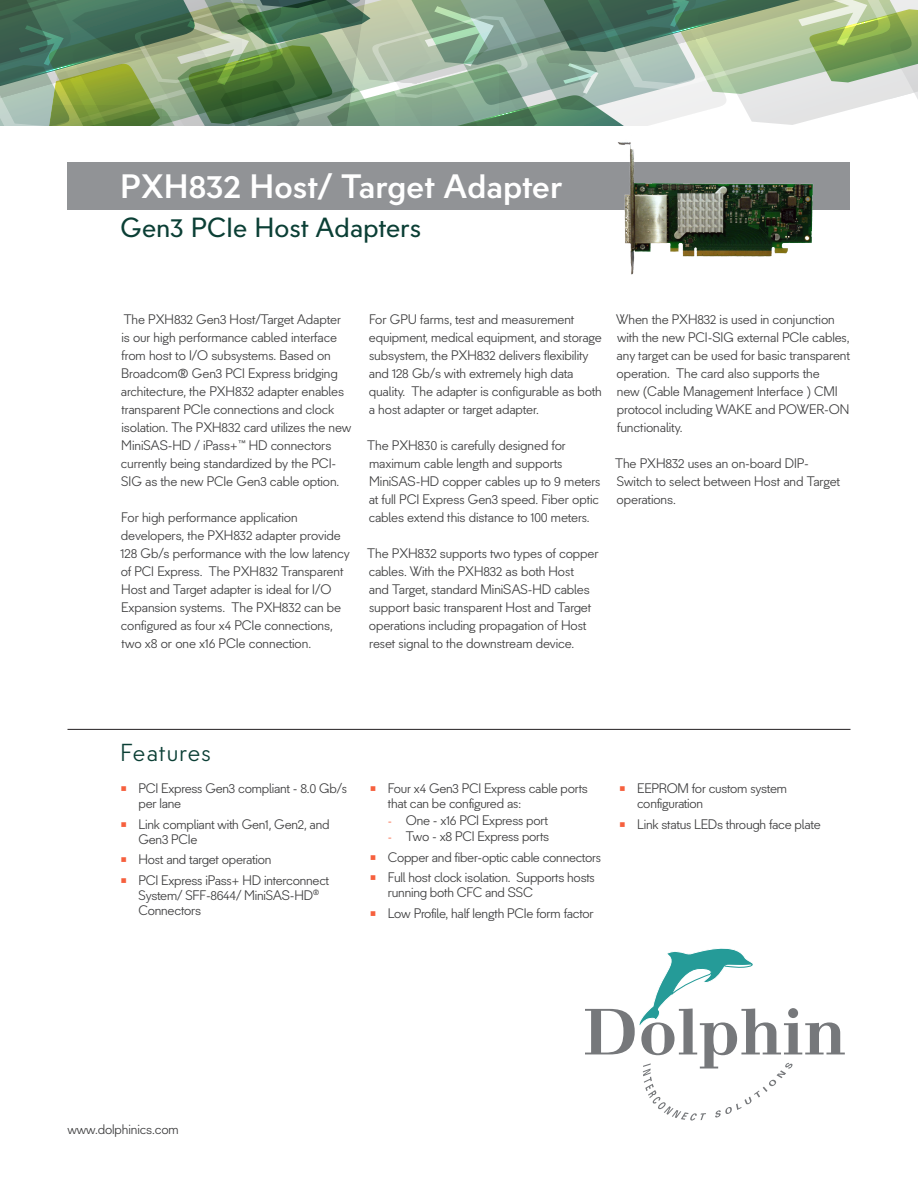
<style>
.page{position:relative;width:918px;height:1188px;background:#fff}
.page>*{position:absolute;margin:0;border:0;box-sizing:border-box;transform-origin:0 0}
.Head1{font:500 33px "Neology Deco";letter-spacing:.01em;color:#fff}
.Product_Header{font:27px "Neology Deco";letter-spacing:.01em;color:#0b3f35}
.head2{font:300 24px "Neology Deco";letter-spacing:.05em;color:#0b3f35}
.body{font:300 13.5px/18px "Neology";letter-spacing:-.01em;color:#3e3e3f}
.s1{font-size:12px;color:#f6603e}
</style>
<div class="page">
<div style="left:68px;top:162px;width:782px;height:47px;background:#919396"></div>
<hr style="left:68px;top:729px;width:782px;height:1px;background:#231f20">
<img style="left:0;top:0;width:918px;height:126px">
<img style="left:598px;top:142px;width:230px;height:133px">
<svg style="left:585px;top:948px;width:260px;height:172px"></svg>
<p class="Head1" style="left:121px;top:167px;width:443px">PXH832 Host/ Target Adapter</p>
<p class="Product_Header" style="left:121px;top:211px;width:302px">Gen3 PCIe Host Adapters</p>
<p class="body" style="left:121px;top:310px;width:232px">The PXH832 Gen3 Host/Target Adapter<br>is our high performance cabled interface from host to I/O subsystems. Based on Broadcom® Gen3 PCI Express bridging architecture, the PXH832 adapter enables transparent PCIe connections and clock isolation. The PXH832 card utilizes the new MiniSAS-HD / iPass+™ HD connectors currently being standardized by the PCI-SIG as the new PCIe Gen3 cable option.</p>
<p class="body" style="left:121px;top:508px;width:231px">For high performance application developers, the PXH832 adapter provide 128 Gb/s performance with the low latency of PCI Express. The PXH832 Transparent Host and Target adapter is ideal for I/O Expansion systems. The PXH832 can be configured as four x4 PCIe connections, two x8 or one x16 PCIe connection.</p>
<p class="body" style="left:369px;top:310px;width:235px">For GPU farms, test and measurement equipment, medical equipment, and storage subsystem, the PXH832 delivers flexibility and 128 Gb/s with extremely high data quality. The adapter is configurable as both a host adapter or target adapter.</p>
<p class="body" style="left:367px;top:436px;width:235px">The PXH830 is carefully designed for maximum cable length and supports MiniSAS-HD copper cables up to 9 meters at full PCI Express Gen3 speed. Fiber optic cables extend this distance to 100 meters.</p>
<p class="body" style="left:367px;top:544px;width:233px">The PXH832 supports two types of copper cables. With the PXH832 as both Host<br>and Target, standard MiniSAS-HD cables support basic transparent Host and Target operations including propagation of Host reset signal to the downstream device.</p>
<p class="body" style="left:616px;top:310px;width:235px">When the PXH832 is used in conjunction with the new PCI-SIG external PCIe cables, any target can be used for basic transparent operation. The card also supports the<br>new (Cable Management Interface ) CMI protocol including WAKE and POWER-ON functionality.</p>
<p class="body" style="left:615px;top:454px;width:226px">The PXH832 uses an on-board DIP-<br>Switch to select between Host and Target operations.</p>
<p class="head2" style="left:121px;top:738px;width:92px">Features</p>
<p class="body" style="left:139px;top:781px;width:210px;line-height:15px">PCI Express Gen3 compliant - 8.0 Gb/s per lane</p>
<p class="body" style="left:139px;top:817px;width:193px;line-height:15px">Link compliant with Gen1, Gen2, and<br>Gen3 PCIe</p>
<p class="body" style="left:139px;top:850px;width:134px">Host and target operation</p>
<p class="body" style="left:139px;top:872px;width:192px;line-height:15px">PCI Express iPass+ HD interconnect<br>System/ SFF-8644/ MiniSAS-HD<sup>®<br></sup>Connectors</p>
<p class="body" style="left:388px;top:781px;width:201px;line-height:15px">Four x4 Gen3 PCI Express cable ports that can be configured as:</p>
<p class="body" style="left:388px;top:811px;width:162px"><span class="s1">-</span> One - x16 PCI Express port</p>
<p class="body" style="left:388px;top:828px;width:163px"><span class="s1">-</span> Two - x8 PCI Express ports</p>
<p class="body" style="left:388px;top:848px;width:215px">Copper and fiber-optic cable connectors</p>
<p class="body" style="left:388px;top:870px;width:209px;line-height:15px">Full host clock isolation. Supports hosts running both CFC and SSC</p>
<p class="body" style="left:388px;top:904px;width:207px">Low Profile, half length PCIe form factor</p>
<p class="body" style="left:637px;top:781px;width:152px;line-height:15px">EEPROM for custom system configuration</p>
<p class="body" style="left:637px;top:815px;width:185px">Link status LEDs through face plate</p>
<p class="body" style="left:68px;top:1120px;width:113px">www.dolphinics.com</p>
</div>
